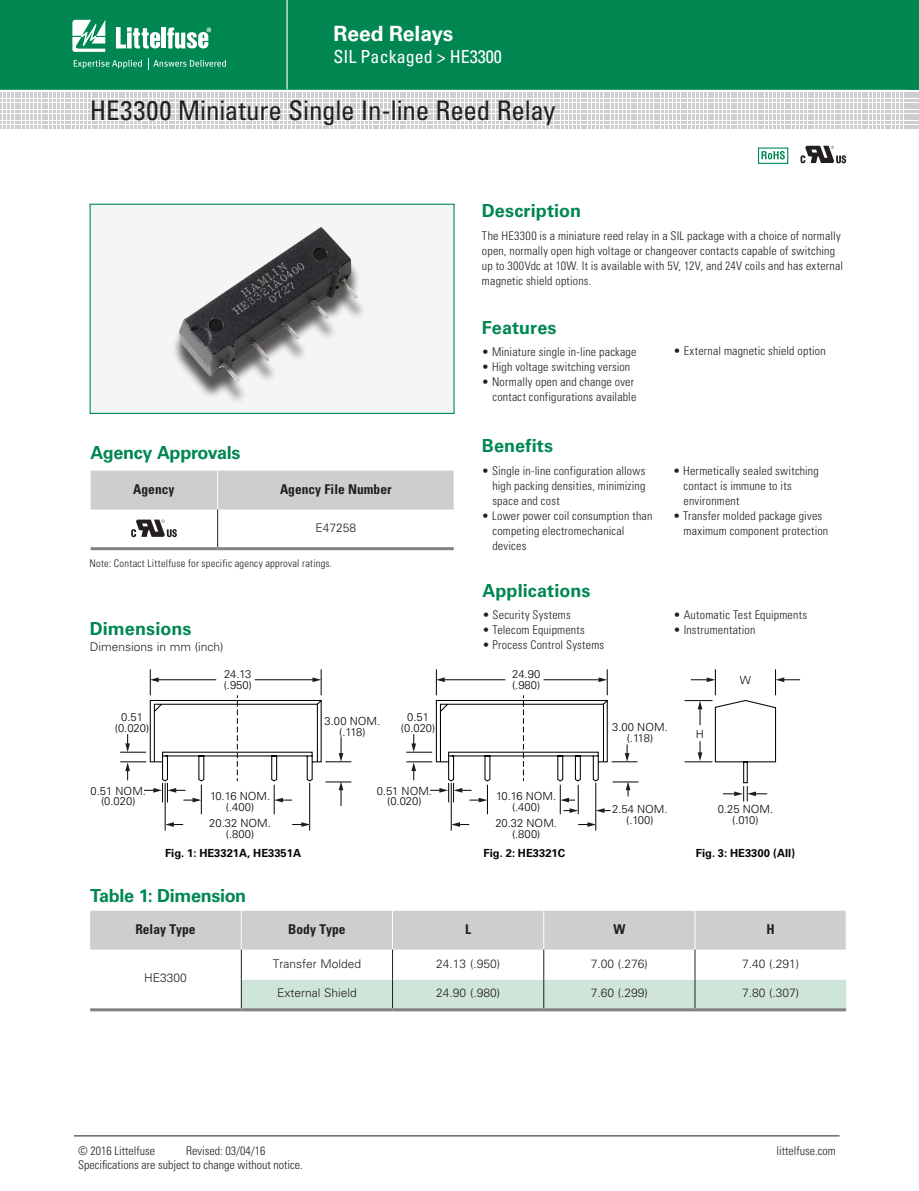
<style>
.page{position:relative;width:919px;height:1191px;background:#fff}
.page>*{position:absolute;margin:0;border:0;box-sizing:border-box;transform-origin:0 0}
.Class_Head{font:condensed 27px "Univers LT Std";letter-spacing:-.005em;color:#231f20}
.t1{font:700 21px "Univers LT Std";letter-spacing:-.01em;color:#fff}
.Strong_Bold_Body{font:700 18px "Univers LT Std";color:#008751}
.Strong_Bold_Body-2{font:700 18px "Univers LT Std";letter-spacing:-.02em;color:#008751}
.ch_subtitle_L{font:condensed 18px "Univers LT Std";color:#fff}
.Table_head{font:700 condensed 13.5px "Univers LT Std";color:#231f20}
.Spec_body{font:300 condensed 12px/15px "Univers LT Std";letter-spacing:.015em;color:#231f20}
.Chart_Body{font:300 12px "Univers LT Std";color:#231f20}
.Strong_Bold_Body-3{font:300 12px "Univers LT Std";color:#231f20}
.t2{font:300 11.25px/10.6px "Univers LT Std";color:#040503;text-align:center}
.t3{font:700 11.25px "Univers LT Std";color:#040503}
.Spec_body-2{font:300 condensed 10.5px "Univers LT Std";letter-spacing:.025em;color:#231f20}
</style>
<div class="page">
<hr style="left:74px;top:1135px;width:765px;height:1px;background:#231f20">
<svg style="left:0;top:0;width:919px;height:127px;background:#46a37e"></svg>
<div style="left:91px;top:470px;width:362px;height:39px;background:#cdced0"></div>
<hr style="left:217px;top:470px;width:1px;height:39px;background:#fff">
<hr style="left:217px;top:509px;width:1px;height:38px;background:#231f20">
<hr style="left:91px;top:547px;width:127px;height:3px;background:#808285">
<hr style="left:218px;top:547px;width:235px;height:3px;background:#808285">
<svg style="left:131px;top:519px;width:46px;height:18px"></svg>
<div style="left:89px;top:204px;width:365px;height:210px;background:#f4f5f5;border:1px solid #008751"></div>
<svg style="left:761px;top:151px;width:23px;height:8px"></svg>
<div style="left:758px;top:147px;width:30px;height:17px;border:1px solid #008751"></div>
<svg style="left:800px;top:146px;width:46px;height:17px"></svg>
<div style="left:90px;top:910px;width:755px;height:39px;background:#cdced0"></div>
<hr style="left:241px;top:910px;width:1px;height:39px;background:#fff">
<hr style="left:392px;top:910px;width:1px;height:39px;background:#fff">
<hr style="left:543px;top:910px;width:1px;height:39px;background:#fff">
<hr style="left:694px;top:910px;width:1px;height:39px;background:#fff">
<hr style="left:241px;top:949px;width:1px;height:30px;background:#231f20">
<hr style="left:392px;top:949px;width:1px;height:30px;background:#231f20">
<hr style="left:543px;top:949px;width:1px;height:30px;background:#231f20">
<hr style="left:694px;top:949px;width:1px;height:30px;background:#231f20">
<div style="left:241px;top:979px;width:605px;height:29px;background:#d0e5da"></div>
<hr style="left:241px;top:1008px;width:151px;height:3px;background:#808285">
<hr style="left:392px;top:1008px;width:151px;height:3px;background:#808285">
<hr style="left:543px;top:1008px;width:152px;height:3px;background:#808285">
<hr style="left:695px;top:1008px;width:151px;height:3px;background:#808285">
<hr style="left:90px;top:1008px;width:151px;height:3px;background:#808285">
<div style="left:172px;top:234px;width:194px;height:170px;background:#231f20;opacity:.75"></div>
<img style="left:179px;top:227px;width:179px;height:154px">
<hr style="left:274px;top:784px;width:1px;height:30px;background:#040503">
<hr style="left:201px;top:784px;width:1px;height:30px;background:#040503">
<hr style="left:165px;top:783px;width:1px;height:47px;background:#040503">
<svg style="left:165px;top:822px;width:18px;height:5px"></svg>
<hr style="left:309px;top:783px;width:1px;height:47px;background:#040503">
<svg style="left:292px;top:822px;width:18px;height:5px"></svg>
<svg style="left:120px;top:669px;width:231px;height:137px"></svg>
<hr style="left:560px;top:784px;width:1px;height:30px;background:#040503">
<hr style="left:578px;top:784px;width:1px;height:30px;background:#040503">
<svg style="left:596px;top:808px;width:14px;height:5px"></svg>
<svg style="left:563px;top:808px;width:15px;height:5px"></svg>
<hr style="left:487px;top:784px;width:1px;height:30px;background:#040503">
<hr style="left:451px;top:783px;width:1px;height:47px;background:#040503">
<svg style="left:451px;top:822px;width:18px;height:5px"></svg>
<hr style="left:595px;top:783px;width:1px;height:47px;background:#040503">
<svg style="left:578px;top:822px;width:18px;height:5px"></svg>
<svg style="left:406px;top:669px;width:232px;height:133px"></svg>
<svg style="left:684px;top:669px;width:116px;height:132px"></svg>
<p class="t1" style="left:333px;top:21px;width:121px">Reed Relays</p>
<p class="ch_subtitle_L" style="left:333px;top:45px;width:169px">SIL Packaged &gt; HE3300</p>
<p class="Class_Head" style="left:90px;top:94px;width:467px">HE3300 Miniature Single In-line Reed Relay</p>
<p class="Strong_Bold_Body" style="left:482px;top:200px;width:101px">Description</p>
<p class="Spec_body" style="left:482px;top:228px;width:362px">The HE3300 is a miniature reed relay in a SIL package with a choice of normally open, normally open high voltage or changeover contacts capable of switching up to 300Vdc at 10W. It is available with 5V, 12V, and 24V coils and has external magnetic shield options.</p>
<p class="Strong_Bold_Body-2" style="left:91px;top:442px;width:151px">Agency Approvals</p>
<p class="Table_head" style="left:133px;top:481px;width:43px">Agency</p>
<p class="Table_head" style="left:280px;top:481px;width:113px">Agency File Number</p>
<p class="Chart_Body" style="left:315px;top:520px;width:42px">E47258</p>
<p class="Spec_body-2" style="left:89px;top:557px;width:244px">Note: Contact Littelfuse for specific agency approval ratings.</p>
<p class="Strong_Bold_Body" style="left:482px;top:317px;width:76px">Features</p>
<p class="Spec_body" style="left:482px;top:344px;width:156px">• Miniature single in-line package</p>
<p class="Spec_body" style="left:482px;top:359px;width:150px">• High voltage switching version</p>
<p class="Spec_body" style="left:482px;top:374px;width:156px;text-align:right">• Normally open and change over contact configurations available</p>
<p class="Strong_Bold_Body" style="left:482px;top:435px;width:73px">Benefits</p>
<p class="Spec_body" style="left:492px;top:463px;width:154px;text-align:justify;text-indent:-10px">• Single in-line configuration allows high packing densities, minimizing space and cost</p>
<p class="Spec_body" style="left:492px;top:508px;width:161px;text-indent:-10px">• Lower power coil consumption than competing electromechanical devices</p>
<p class="Spec_body" style="left:673px;top:343px;width:154px">• External magnetic shield option</p>
<p class="Spec_body" style="left:683px;top:463px;width:137px;text-indent:-10px">• Hermetically sealed switching contact is immune to its environment</p>
<p class="Spec_body" style="left:683px;top:508px;width:146px;text-indent:-10px">• Transfer molded package gives maximum component protection</p>
<p class="Strong_Bold_Body" style="left:482px;top:579px;width:110px">Applications</p>
<p class="Spec_body" style="left:482px;top:607px;width:90px">• Security Systems</p>
<p class="Spec_body" style="left:482px;top:622px;width:104px">• Telecom Equipments</p>
<p class="Spec_body" style="left:482px;top:637px;width:123px">• Process Control Systems</p>
<p class="Spec_body" style="left:673px;top:607px;width:135px">• Automatic Test Equipments</p>
<p class="Strong_Bold_Body" style="left:90px;top:618px;width:103px">Dimensions</p>
<p class="Spec_body" style="left:673px;top:622px;width:83px">• Instrumentation</p>
<p class="Strong_Bold_Body-3" style="left:90px;top:639px;width:135px">Dimensions in mm (inch)</p>
<p class="t2" style="left:115px;top:712px;width:36px">0.51 (0.020)</p>
<p class="t2" style="left:224px;top:669px;width:30px;text-align:left">24.13 (.950)</p>
<p class="t2" style="left:91px;top:785px;width:57px">0.51 NOM. (0.020)</p>
<p class="t2" style="left:210px;top:790px;width:62px">10.16 NOM. (.400)</p>
<p class="t2" style="left:209px;top:817px;width:63px">20.32 NOM. (.800)</p>
<p class="t3" style="left:165px;top:846px;width:138px">Fig. 1: HE3321A, HE3351A</p>
<p class="t2" style="left:324px;top:716px;width:57px">3.00 NOM. (.118)</p>
<p class="t2" style="left:401px;top:712px;width:36px">0.51 (0.020)</p>
<p class="t2" style="left:376px;top:785px;width:57px">0.51 NOM. (0.020)</p>
<p class="t2" style="left:512px;top:669px;width:30px;text-align:left">24.90 (.980)</p>
<p class="t2" style="left:496px;top:790px;width:62px">10.16 NOM. (.400)</p>
<p class="t2" style="left:495px;top:817px;width:63px">20.32 NOM. (.800)</p>
<p class="t2" style="left:612px;top:722px;width:57px">3.00 NOM. (.118)</p>
<p class="t2" style="left:696px;top:728px;width:10px">H</p>
<p class="t2" style="left:739px;top:675px;width:13px">W</p>
<p class="t2" style="left:612px;top:803px;width:57px">2.54 NOM. (.100)</p>
<p class="t2" style="left:717px;top:803px;width:57px">0.25 NOM. (.010)</p>
<p class="t3" style="left:483px;top:846px;width:83px">Fig. 2: HE3321C</p>
<p class="t3" style="left:695px;top:846px;width:101px">Fig. 3: HE3300 (All)</p>
<p class="Strong_Bold_Body-2" style="left:90px;top:885px;width:158px">Table 1: Dimension</p>
<p class="Table_head" style="left:135px;top:920px;width:62px">Relay Type</p>
<p class="Table_head" style="left:288px;top:920px;width:59px">Body Type</p>
<p class="Table_head" style="left:465px;top:920px;width:7px">L</p>
<p class="Table_head" style="left:613px;top:920px;width:14px">W</p>
<p class="Table_head" style="left:766px;top:920px;width:10px">H</p>
<p class="Chart_Body" style="left:144px;top:970px;width:44px">HE3300</p>
<p class="Chart_Body" style="left:273px;top:956px;width:90px">Transfer Molded</p>
<p class="Chart_Body" style="left:436px;top:956px;width:65px">24.13 (.950)</p>
<p class="Chart_Body" style="left:590px;top:956px;width:59px">7.00 (.276)</p>
<p class="Chart_Body" style="left:742px;top:956px;width:59px">7.40 (.291)</p>
<p class="Chart_Body" style="left:277px;top:986px;width:81px">External Shield</p>
<p class="Chart_Body" style="left:436px;top:986px;width:65px">24.90 (.980)</p>
<p class="Chart_Body" style="left:590px;top:986px;width:59px">7.60 (.299)</p>
<p class="Chart_Body" style="left:742px;top:986px;width:59px">7.80 (.307)</p>
<p class="Spec_body" style="left:78px;top:1143px;width:78px">© 2016 Littelfuse</p>
<p class="Spec_body" style="left:186px;top:1143px;width:81px">Revised: 03/04/16</p>
<p class="Spec_body" style="left:776px;top:1143px;width:61px">littelfuse.com</p>
<p class="Spec_body" style="left:78px;top:1157px;width:226px">Specifications are subject to change without notice.</p>
</div>
